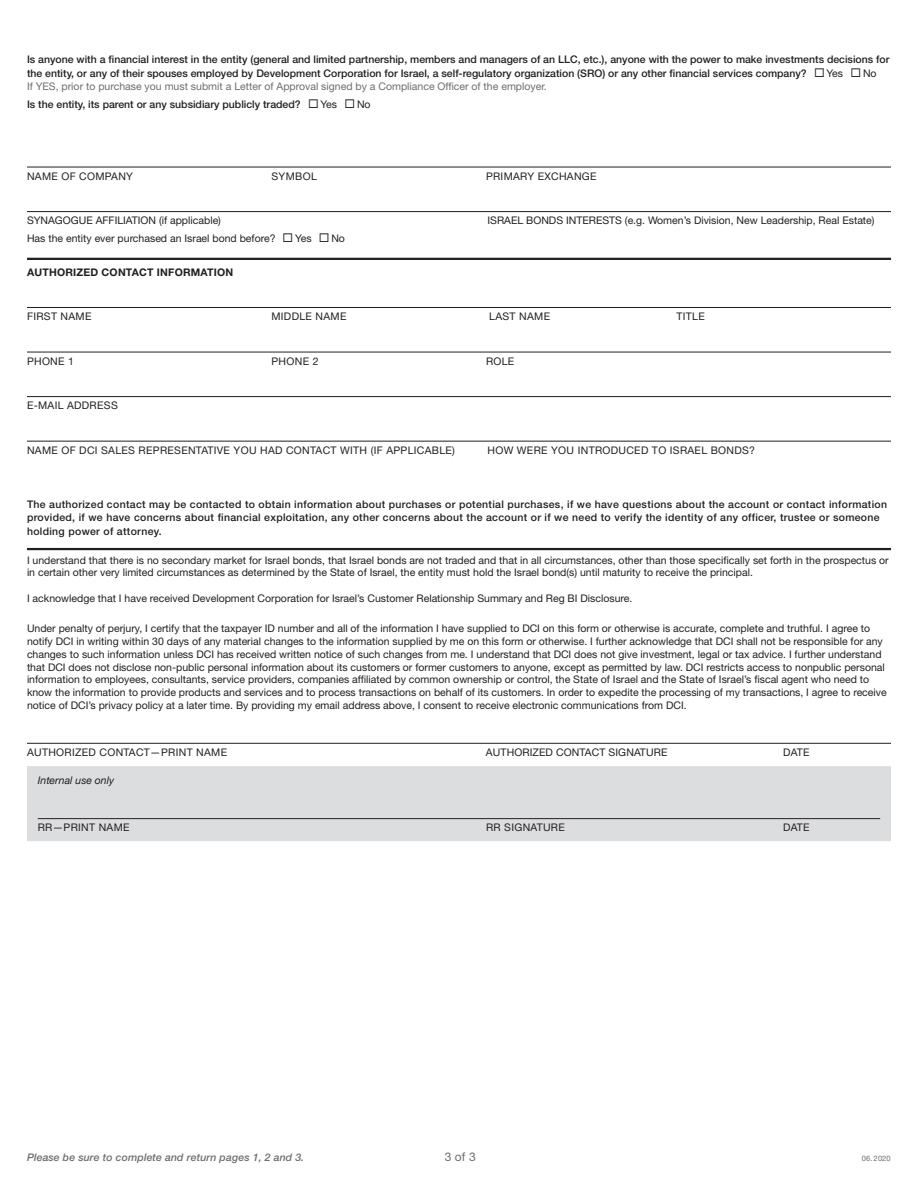
<style>
.page{position:relative;width:918px;height:1188px;background:#fff}
.page>*{position:absolute;margin:0;border:0;box-sizing:border-box;transform-origin:0 0}
.t1{font:12px "Helvetica Neue LT Std";color:#6c6d70}
.body_copy{font:10.5px/12.8px "Helvetica Neue LT Std";color:#231f20}
.body_copy-2{font:500 10.5px/13.2px "Helvetica Neue LT Std";color:#231f20}
.information{font:500 10.5px/13.5px "Helvetica Neue LT Std";letter-spacing:.03em;color:#231f20}
.information-2{font:10.5px "Helvetica Neue LT Std";letter-spacing:.03em;color:#231f20}
.information-3{font:10.5px "Helvetica Neue LT Std";letter-spacing:.01em;color:#231f20}
.new_section{font:10.5px "Helvetica Neue LT Std";letter-spacing:.03em;color:#231f20}
.t2{font:italic 500 10.5px "Helvetica Neue LT Std";letter-spacing:.01em;color:#6c6d70}
.sunheader{font:700 10.5px "Helvetica Neue LT Std";letter-spacing:.02em;color:#231f20}
.new_section-2{font:italic 10.5px "Helvetica Neue";color:#231f20}
.t3{font:7.5px "Helvetica Neue LT Std";letter-spacing:.01em;color:#6c6d70}
.s1{font-weight:400}
.s2{font-weight:400;color:#6c6d70}
</style>
<div class="page">
<hr style="left:27px;top:167px;width:864px;height:1px;background:#231f20">
<hr style="left:27px;top:211px;width:864px;height:1px;background:#231f20">
<hr style="left:27px;top:258px;width:864px;height:2px;background:#231f20">
<hr style="left:27px;top:307px;width:864px;height:1px;background:#231f20">
<hr style="left:27px;top:352px;width:864px;height:1px;background:#231f20">
<hr style="left:27px;top:396px;width:864px;height:1px;background:#231f20">
<hr style="left:27px;top:441px;width:864px;height:1px;background:#231f20">
<hr style="left:27px;top:548px;width:864px;height:2px;background:#231f20">
<hr style="left:27px;top:743px;width:864px;height:1px;background:#231f20">
<div style="left:27px;top:766px;width:864px;height:75px;background:#dcdddf"></div>
<hr style="left:38px;top:818px;width:842px;height:1px;background:#231f20">
<p class="body_copy-2" style="left:27px;top:53px;width:864px">Is anyone with a financial interest in the entity (general and limited partnership, members and managers of an LLC, etc.), anyone with the power to make investments decisions for the entity, or any of their spouses employed by Development Corporation for Israel, a self-regulatory organization (SRO) or any other financial services company? ◻ <span class="s1">Yes</span> ◻ <span class="s1">No<br></span><span class="s2">If YES, prior to purchase you must submit a Letter of Approval signed by a Compliance Officer of the employer.</span></p>
<p class="body_copy-2" style="left:27px;top:98px;width:345px">Is the entity, its parent or any subsidiary publicly traded? ◻ <span class="s1">Yes</span> ◻ <span class="s1">No</span></p>
<p class="new_section" style="left:27px;top:170px;width:108px">NAME OF COMPANY</p>
<p class="new_section" style="left:272px;top:170px;width:47px">SYMBOL</p>
<p class="new_section" style="left:486px;top:170px;width:112px">PRIMARY EXCHANGE</p>
<p class="information-3" style="left:27px;top:214px;width:196px">SYNAGOGUE AFFILIATION (if applicable)</p>
<p class="information-3" style="left:488px;top:214px;width:389px">ISRAEL BONDS INTERESTS (e.g. Women’s Division, New Leadership, Real Estate)</p>
<p class="body_copy" style="left:27px;top:232px;width:319px">Has the entity ever purchased an Israel bond before? ◻ Yes ◻ No</p>
<p class="sunheader" style="left:27px;top:265px;width:208px">AUTHORIZED CONTACT INFORMATION</p>
<p class="new_section" style="left:27px;top:310px;width:66px">FIRST NAME</p>
<p class="new_section" style="left:272px;top:310px;width:76px">MIDDLE NAME</p>
<p class="new_section" style="left:489px;top:310px;width:62px">LAST NAME</p>
<p class="new_section" style="left:676px;top:310px;width:30px">TITLE</p>
<p class="new_section" style="left:27px;top:355px;width:49px">PHONE 1</p>
<p class="new_section" style="left:272px;top:355px;width:49px">PHONE 2</p>
<p class="new_section" style="left:486px;top:355px;width:30px">ROLE</p>
<p class="information-2" style="left:27px;top:399px;width:92px">E-MAIL ADDRESS</p>
<p class="information-2" style="left:27px;top:444px;width:430px">NAME OF DCI SALES REPRESENTATIVE YOU HAD CONTACT WITH (IF APPLICABLE)</p>
<p class="information-2" style="left:487px;top:444px;width:269px">HOW WERE YOU INTRODUCED TO ISRAEL BONDS?</p>
<p class="information" style="left:27px;top:497px;width:862px">The authorized contact may be contacted to obtain information about purchases or potential purchases, if we have questions about the account or contact information provided, if we have concerns about financial exploitation, any other concerns about the account or if we need to verify the identity of any officer, trustee or someone holding power of attorney.</p>
<p class="body_copy" style="left:27px;top:553px;width:863px">I understand that there is no secondary market for Israel bonds, that Israel bonds are not traded and that in all circumstances, other than those specifically set forth in the prospectus or in certain other very limited circumstances as determined by the State of Israel, the entity must hold the Israel bond(s) until maturity to receive the principal.</p>
<p class="body_copy" style="left:27px;top:592px;width:607px">I acknowledge that I have received Development Corporation for Israel’s Customer Relationship Summary and Reg BI Disclosure.</p>
<p class="body_copy" style="left:27px;top:622px;width:861px">Under penalty of perjury, I certify that the taxpayer ID number and all of the information I have supplied to DCI on this form or otherwise is accurate, complete and truthful. I agree to notify DCI in writing within 30 days of any material changes to the information supplied by me on this form or otherwise. I further acknowledge that DCI shall not be responsible for any changes to such information unless DCI has received written notice of such changes from me. I understand that DCI does not give investment, legal or tax advice. I further understand that DCI does not disclose non-public personal information about its customers or former customers to anyone, except as permitted by law. DCI restricts access to nonpublic personal information to employees, consultants, service providers, companies affiliated by common ownership or control, the State of Israel and the State of Israel’s fiscal agent who need to know the information to provide products and services and to process transactions on behalf of its customers. In order to expedite the processing of my transactions, I agree to receive notice of DCI’s privacy policy at a later time. By providing my email address above, I consent to receive electronic communications from DCI.</p>
<p class="information-2" style="left:27px;top:746px;width:202px">AUTHORIZED CONTACT—PRINT NAME</p>
<p class="information-3" style="left:486px;top:746px;width:183px">AUTHORIZED CONTACT SIGNATURE</p>
<p class="information-3" style="left:783px;top:746px;width:28px">DATE</p>
<p class="new_section-2" style="left:38px;top:773px;width:78px">Internal use only</p>
<p class="new_section" style="left:38px;top:821px;width:93px">RR—PRINT NAME</p>
<p class="new_section" style="left:486px;top:821px;width:80px">RR SIGNATURE</p>
<p class="new_section" style="left:783px;top:821px;width:28px">DATE</p>
<p class="t2" style="left:27px;top:1152px;width:279px">Please be sure to complete and return pages 1, 2 and 3.</p>
<p class="t1" style="left:445px;top:1150px;width:33px">3 of 3</p>
<p class="t3" style="left:862px;top:1154px;width:30px">06.2020</p>
</div>
